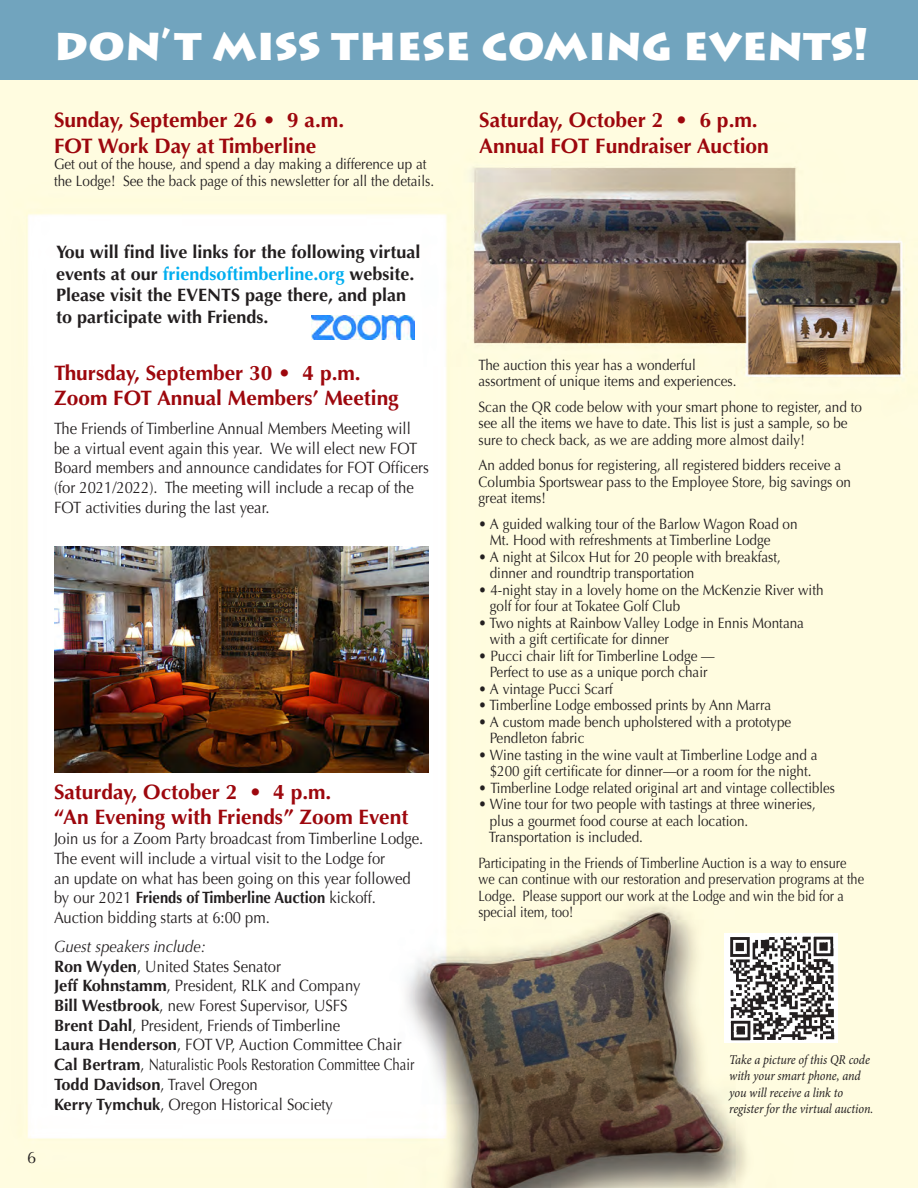
<style>
.page{position:relative;width:918px;height:1188px;background:#fff}
.page>*{position:absolute;margin:0;border:0;box-sizing:border-box;transform-origin:0 0}
.t1{font:900 45px "Lithos Pro";color:#fff}
.t2{font:700 21px "Optima";color:#9d070d}
.t3{font:700 20.85px "Optima";color:#9d070d}
.t4{font:700 18px/21.6px "Optima";color:#231f20}
.t5{font:16.5px/19.6px "Optima";color:#231f20;scale:.9 1}
.t6{font:700 16.5px "Optima";color:#231f20;scale:.9 1}
.t7{font:italic 16.5px "Optima";color:#231f20;scale:.9 1}
.t8{font:16.5px "Optima";color:#231f20}
.t9{font:15px/16.5px "Optima";color:#231f20;scale:.9 1}
.t10{font:15px/16.5px "Optima";color:#231f20;scale:.85 1}
.t11{font:italic 13.5px/16.2px "Minion Pro";letter-spacing:-.01em;color:#231f20;scale:.9 1}
.s1{color:#00aeef}
.s2{font-weight:400}
.s3{font-weight:700}
</style>
<div class="page">
<img style="left:0;top:79px;width:918px;height:1109px">
<div style="left:0;top:0;width:918px;height:79px;background:#71a4be"></div>
<div style="left:312px;top:309px;width:102px;height:36px;background:#fff"></div>
<img style="left:312px;top:316px;width:102px;height:23px">
<img style="left:725px;top:934px;width:113px;height:109px">
<img style="left:54px;top:546px;width:375px;height:227px">
<p class="t1" style="left:54px;top:16px;width:816px">DON’T MISS THESE COMING EVENTS!</p>
<p class="t2" style="left:54px;top:108px;width:292px">Sunday, September 26 • 9 a.m.</p>
<p class="t2" style="left:54px;top:133px;width:264px">FOT Work Day at Timberline</p>
<p class="t9" style="left:54px;top:156px;width:424px">Get out of the house, and spend a day making a difference up at the Lodge! See the back page of this newsletter for all the details.</p>
<p class="t2" style="left:479px;top:108px;width:280px">Saturday, October 2 • 6 p.m.</p>
<p class="t2" style="left:479px;top:133px;width:291px">Annual FOT Fundraiser Auction</p>
<p class="t4" style="left:56px;top:242px;width:366px">You will find live links for the following virtual events at our <span class="s1">friendsoftimberline.org</span> website.<br>Please visit the EVENTS page there, and plan</p>
<p class="t4" style="left:56px;top:306px;width:214px">to participate with Friends.</p>
<p class="t3" style="left:54px;top:361px;width:308px">Thursday, September 30 • 4 p.m.</p>
<p class="t3" style="left:54px;top:386px;width:346px">Zoom FOT Annual Members’ Meeting</p>
<p class="t5" style="left:54px;top:419px;width:418px">The Friends of Timberline Annual Members Meeting will be a virtual event again this year. We will elect new FOT Board members and announce candidates for FOT Officers (for 2021/2022). The meeting will include a recap of the FOT activities during the last year.</p>
<p class="t8" style="left:27px;top:1147px;width:11px">6</p>
<p class="t3" style="left:54px;top:780px;width:279px">Saturday, October 2 • 4 p.m.</p>
<p class="t3" style="left:54px;top:805px;width:356px">“An Evening with Friends” Zoom Event</p>
<p class="t5" style="left:54px;top:829px;width:412px">Join us for a Zoom Party broadcast from Timberline Lodge.<br>The event will include a virtual visit to the Lodge for</p>
<p class="t5" style="left:54px;top:868px;width:398px">an update on what has been going on this year followed</p>
<p class="t6" style="left:54px;top:888px;width:359px"><span class="s2">by our 2021</span> Friends of Timberline Auction <span class="s2">kickoff.</span></p>
<p class="t5" style="left:54px;top:908px;width:241px">Auction bidding starts at 6:00 pm.</p>
<p class="t7" style="left:54px;top:937px;width:170px">Guest speakers include:</p>
<p class="t5" style="left:54px;top:956px;width:254px"><span class="s3">Ron Wyden</span>, United States Senator</p>
<p class="t5" style="left:54px;top:976px;width:342px"><span class="s3">Jeff Kohnstamm</span>, President, RLK and Company</p>
<p class="t5" style="left:54px;top:996px;width:328px"><span class="s3">Bill Westbrook</span>, new Forest Supervisor, USFS</p>
<p class="t5" style="left:54px;top:1015px;width:319px"><span class="s3">Brent Dahl</span>, President, Friends of Timberline</p>
<p class="t5" style="left:54px;top:1035px;width:388px"><span class="s3">Laura Henderson</span>, FOT VP, Auction Committee Chair</p>
<p class="t5" style="left:54px;top:1055px;width:402px"><span class="s3">Cal Bertram</span>, Naturalistic Pools Restoration Committee Chair</p>
<p class="t5" style="left:54px;top:1075px;width:228px"><span class="s3">Todd Davidson</span>, Travel Oregon</p>
<p class="t5" style="left:54px;top:1094px;width:312px"><span class="s3">Kerry Tymchuk</span>, Oregon Historical Society</p>
<p class="t9" style="left:478px;top:357px;width:243px">The auction this year has a wonderful</p>
<p class="t9" style="left:478px;top:373px;width:288px">assortment of unique items and experiences.</p>
<p class="t9" style="left:478px;top:399px;width:428px">Scan the QR code below with your smart phone to register, and to see all the items we have to date. This list is just a sample, so be sure to check back, as we are adding more almost daily!</p>
<p class="t9" style="left:478px;top:457px;width:416px">An added bonus for registering, all registered bidders receive a<br>Columbia Sportswear pass to the Employee Store, big savings on great items!</p>
<p class="t9" style="left:478px;top:516px;width:356px">• A guided walking tour of the Barlow Wagon Road on</p>
<p class="t9" style="left:490px;top:532px;width:314px">Mt. Hood with refreshments at Timberline Lodge</p>
<p class="t9" style="left:478px;top:549px;width:338px">• A night at Silcox Hut for 20 people with breakfast,</p>
<p class="t9" style="left:490px;top:565px;width:229px">dinner and roundtrip transportation</p>
<p class="t9" style="left:478px;top:582px;width:385px">• 4-night stay in a lovely home on the McKenzie River with</p>
<p class="t9" style="left:490px;top:598px;width:213px">golf for four at Tokatee Golf Club</p>
<p class="t9" style="left:478px;top:615px;width:363px">• Two nights at Rainbow Valley Lodge in Ennis Montana</p>
<p class="t9" style="left:490px;top:631px;width:201px">with a gift certificate for dinner</p>
<p class="t9" style="left:478px;top:648px;width:264px">• Pucci chair lift for Timberline Lodge —</p>
<p class="t9" style="left:490px;top:664px;width:244px">Perfect to use as a unique porch chair</p>
<p class="t9" style="left:478px;top:681px;width:151px">• A vintage Pucci Scarf</p>
<p class="t9" style="left:478px;top:697px;width:327px">• Timberline Lodge embossed prints by Ann Marra</p>
<p class="t9" style="left:478px;top:714px;width:349px">• A custom made bench upholstered with a prototype</p>
<p class="t9" style="left:490px;top:730px;width:107px">Pendleton fabric</p>
<p class="t9" style="left:478px;top:747px;width:378px">• Wine tasting in the wine vault at Timberline Lodge and a</p>
<p class="t9" style="left:490px;top:763px;width:359px">$200 gift certificate for dinner—or a room for the night.</p>
<p class="t9" style="left:478px;top:780px;width:398px">• Timberline Lodge related original art and vintage collectibles</p>
<p class="t9" style="left:478px;top:796px;width:376px">• Wine tour for two people with tastings at three wineries,</p>
<p class="t9" style="left:490px;top:813px;width:289px">plus a gourmet food course at each location.</p>
<p class="t9" style="left:489px;top:829px;width:173px">Transportation is included.</p>
<p class="t10" style="left:478px;top:855px;width:455px">Participating in the Friends of Timberline Auction is a way to ensure we can continue with our restoration and preservation programs at the Lodge. Please support our work at the Lodge and win the bid for a special item, too!</p>
<p class="t11" style="left:729px;top:1052px;width:158px">Take a picture of this QR code with your smart phone, and you will receive a link to</p>
<p class="t11" style="left:729px;top:1100px;width:162px">register for the virtual auction.</p>
</div>
